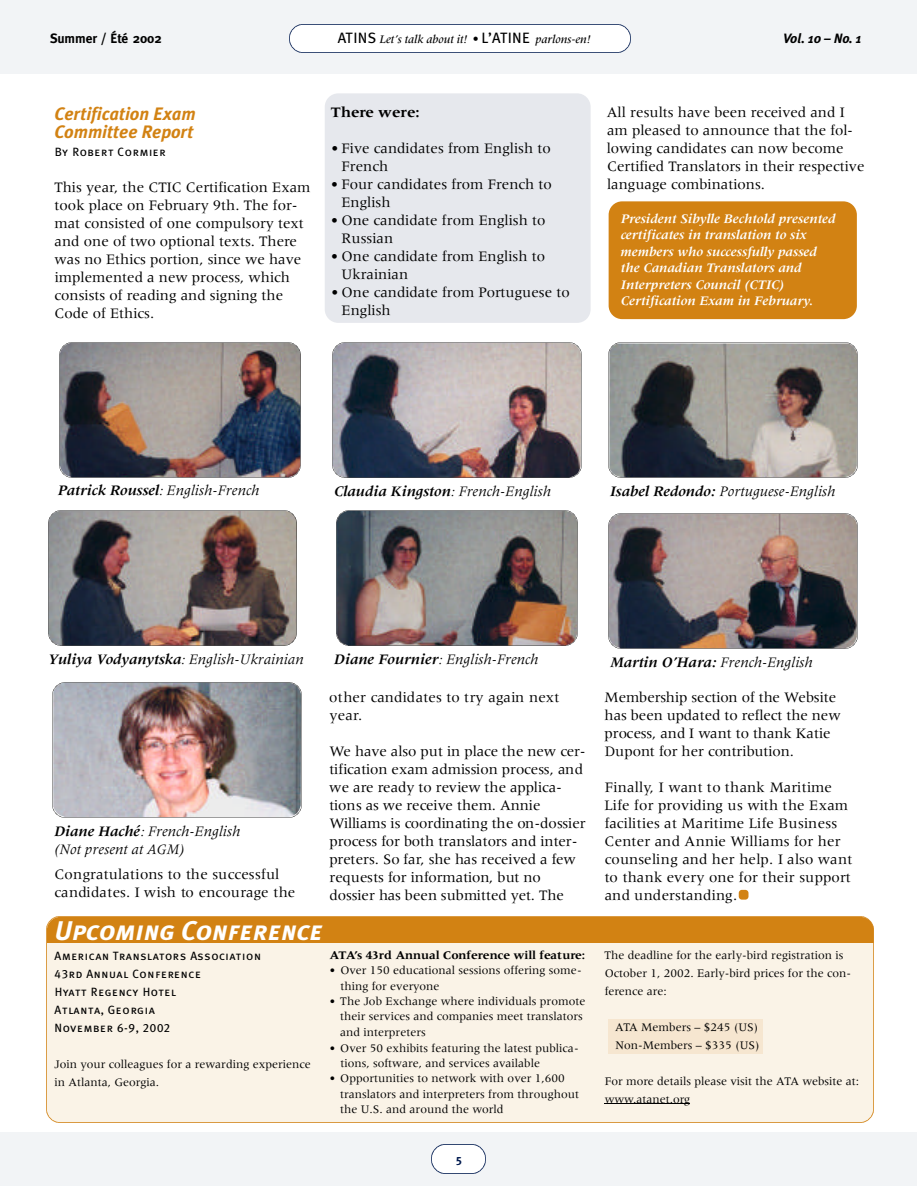
<style>
.page{position:relative;width:918px;height:1188px;background:#fff}
.page>*{position:absolute;margin:0;border:0;box-sizing:border-box;transform-origin:0 0}
.t1{font:italic 27px "Meta Plus Bold Caps";color:#fff}
.t2{font:italic 700 18px/18px "Meta Plus";color:#d28213}
.t3{font:15px/18px "Meridien";color:#000}
.t4{font:italic 15px/18px "Meridien";color:#000}
.t5{font:italic 700 15px "Meridien";color:#000}
.t6{font:700 15px "Meridien";color:#000}
.t7{font:italic 700 13.5px/16.5px "Meridien";color:#fff}
.t8{font:700 13.5px "Meta";color:#000}
.t9{font:italic 700 13.5px "Meta Plus";color:#000}
.t10{font:12px/15.3px "Meridien";color:#000}
.t11{font:12px/18px "Meta Plus Book Caps";letter-spacing:.03em;color:#000}
.t12{font:italic 500 12px "Meridien";color:#000}
.t13{font:700 12px "Meridien";color:#000}
.t14{font:700 11.7px "Meta Plus";color:#001a4f}
.s1{font-family:"Meta Plus Book Caps";font-weight:400;font-style:normal;font-size:15px}
.s2{font-family:"Meta Plus";font-weight:400;font-style:normal}
.s3{font-weight:700}
.s4{font-weight:400}
</style>
<div class="page">
<div style="left:739px;top:890px;width:9px;height:10px;background:#d28213;border-radius:3px"></div>
<div style="left:0;top:1132px;width:917px;height:54px;background:#f2f4f6"></div>
<div style="left:0;top:0;width:917px;height:73px;background:#f2f4f6"></div>
<img style="left:432px;top:1145px;width:54px;height:28px">
<img style="left:289px;top:24px;width:342px;height:29px">
<div style="left:325px;top:93px;width:266px;height:230px;background:#e6e8ed;border-radius:14px"></div>
<div style="left:609px;top:201px;width:248px;height:118px;background:#d28213;border-radius:14px"></div>
<img style="left:333px;top:343px;width:248px;height:135px">
<img style="left:336px;top:511px;width:242px;height:135px">
<img style="left:53px;top:682px;width:248px;height:135px">
<img style="left:609px;top:343px;width:248px;height:134px">
<img style="left:609px;top:514px;width:248px;height:134px">
<img style="left:60px;top:343px;width:241px;height:134px">
<img style="left:48px;top:511px;width:249px;height:135px">
<img style="left:47px;top:917px;width:827px;height:205px">
<p class="t8" style="left:50px;top:33px;width:113px">Summer / Été 2002</p>
<p class="t9" style="left:783px;top:33px;width:80px">Vol. 10 – No. 1</p>
<p class="t12" style="left:338px;top:35px;width:255px"><span class="s1">ATINS</span> Let’s talk about it! <span class="s2">•</span> <span class="s1">L’ATINE</span> parlons-en!</p>
<p class="t2" style="left:54px;top:106px;width:143px">Certification Exam<br>Committee Report</p>
<p class="t11" style="left:55px;top:144px;width:113px">By Rob e rt Co r m i e r</p>
<p class="t3" style="left:54px;top:179px;width:258px">This year, the CTIC Certification Exam took place on February 9th. The for&shy;mat consisted of one compulsory text and one of two optional texts. There was no Ethics portion, since we have implemented a new process, which consists of reading and signing the Code of Ethics.</p>
<p class="t6" style="left:331px;top:106px;width:90px">There were:</p>
<p class="t3" style="left:342px;top:140px;width:211px;text-indent:-10px">• Five candidates from English to<br>French</p>
<p class="t3" style="left:341px;top:176px;width:212px;text-indent:-10px">• Four candidates from French to<br>English</p>
<p class="t3" style="left:342px;top:212px;width:205px;text-indent:-11px">• One candidate from English to<br>Russian</p>
<p class="t3" style="left:342px;top:248px;width:205px;text-indent:-11px">• One candidate from English to<br>Ukrainian</p>
<p class="t3" style="left:342px;top:284px;width:230px;text-indent:-11px">• One candidate from Portuguese to<br>English</p>
<p class="t3" style="left:607px;top:104px;width:259px">All results have been received and I am pleased to announce that the fol&shy;lowing candidates can now become Certified Translators in their respective language combinations.</p>
<p class="t7" style="left:621px;top:211px;width:217px">President Sibylle Bechtold presented certificates in translation to six members who successfully passed the Canadian Translators and Interpreters Council (CTIC)<br>Certification Exam in February.</p>
<p class="t4" style="left:58px;top:483px;width:203px"><span class="s3">Patrick Roussel</span>: English-French</p>
<p class="t5" style="left:334px;top:485px;width:218px">Claudia Kingston<span class="s4">: French-English</span></p>
<p class="t4" style="left:610px;top:483px;width:227px"><span class="s3">Isabel Redondo:</span> Portuguese-English</p>
<p class="t4" style="left:48px;top:651px;width:257px"><span class="s3">Yuliya Vodyanytska</span>: English-Ukrainian</p>
<p class="t4" style="left:54px;top:823px;width:187px"><span class="s3">Diane Haché</span>: French-English (Not present at AGM)</p>
<p class="t3" style="left:54px;top:866px;width:242px">Congratulations to the successful candidates. I wish to encourage the</p>
<p class="t4" style="left:334px;top:651px;width:206px"><span class="s3">Diane Fournier</span>: English-French</p>
<p class="t3" style="left:329px;top:689px;width:232px">other candidates to try again next y e a r.</p>
<p class="t3" style="left:329px;top:743px;width:258px">We have also put in place the new cer&shy;tification exam admission process, and we are ready to review the applica&shy;tions as we receive them. Annie Williams is coordinating the on-dossier p rocess for both translators and inter&shy;p reters. So far, she has received a few requests for information, but no dossier has been submitted yet. The</p>
<h1 class="t1" style="left:54px;top:919px;width:270px">Upcoming Conference</h1>
<p class="t11" style="left:54px;top:947px;width:208px">A m e r i can Tra n s lato rs Assoc i at i o n<br>43rd Annual Co n f e re n c e<br>Hyatt Regency Hot e l<br>At la n ta, Geo rg i a<br>N ovember 6-9, 2002</p>
<p class="t10" style="left:54px;top:1056px;width:258px;line-height:18px">Join your colleagues for a rewarding experience in Atlanta, Georgia.</p>
<p class="t13" style="left:330px;top:950px;width:257px">ATA’s 43rd Annual Conference will feature :</p>
<p class="t10" style="left:340px;top:964px;width:243px;text-indent:-11px">• Over 150 educational sessions offering some&shy;thing for everyone</p>
<p class="t10" style="left:340px;top:994px;width:247px;text-indent:-11px">• The Job Exchange where individuals promote their services and companies meet translators and interpreters</p>
<p class="t10" style="left:340px;top:1041px;width:240px;text-indent:-11px">• Over 50 exhibits featuring the latest publica&shy;tions, software, and services available</p>
<p class="t10" style="left:340px;top:1072px;width:240px;text-indent:-11px">• Opportunities to network with over 1,600 translators and interpreters from throughout the U.S. and around the world</p>
<p class="t14" style="left:456px;top:1154px;width:7px">5</p>
<p class="t4" style="left:610px;top:654px;width:204px"><span class="s3">Martin O’Hara:</span> French-English</p>
<p class="t3" style="left:605px;top:689px;width:238px">Membership section of the We b s i t e has been updated to reflect the new p rocess, and I want to thank Katie<br>Dupont for her contribution.</p>
<p class="t3" style="left:605px;top:779px;width:250px">F i n a l l y, I want to thank Maritime<br>Life for providing us with the Exam facilities at Maritime Life Business<br>Center and Annie Williams for her counseling and her help. I also want to thank every one for their support and understanding.</p>
<p class="t10" style="left:605px;top:947px;width:248px;line-height:18px">The deadline for the early-bird registration is<br>October 1, 2002. Early-bird prices for the con&shy;ference are:</p>
<p class="t10" style="left:615px;top:1019px;width:146px;line-height:18px">ATA Members – $245 (US)<br>Non-Members – $335 (US)</p>
<p class="t10" style="left:605px;top:1073px;width:256px;line-height:18px">For more details please visit the ATA website at: www.atanet.org</p>
</div>
